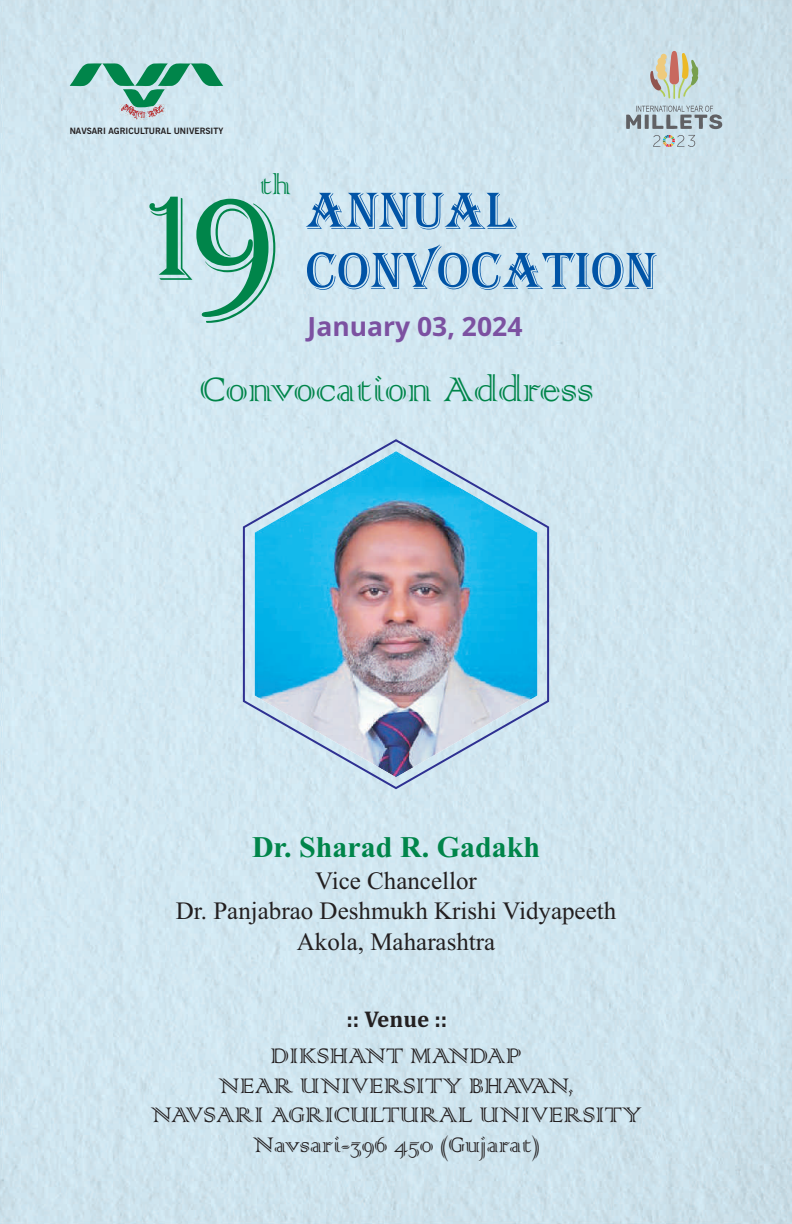
<style>
.page{position:relative;width:792px;height:1224px;background:#fff}
.page>*{position:absolute;margin:0;border:0;box-sizing:border-box;transform-origin:0 0}
.t1{font:126.6px "Algerian";color:#00854a}
.t2{font:54px/60.2px "Algerian";color:#0154a6}
.t3{font:45.2px "Colonna";color:#00854a}
.t4{font:35.2px "Colonna";color:#00854a}
.t5{font:700 30px "Times New Roman";color:#00854a}
.t6{font:28px/29.6px "Colonna";color:#231f20;text-align:center}
.t7{font:700 26.4px "Open Sans";color:#7c51a1}
.t8{font:25px/30.4px "Times New Roman";color:#231f20;text-align:center}
.t9{font:700 23px "Cambria";color:#231f20}
.t10{font:700 8.8px "News Gothic BT";color:#231f20}
.s1{font-size:158.6px}
</style>
<div class="page">
<img style="left:119px;top:108px;width:47px;height:12px">
<svg style="left:70px;top:63px;width:153px;height:45px;background:#87c3b5"></svg>
<svg style="left:650px;top:51px;width:49px;height:48px;background:#c7c4af"></svg>
<svg style="left:626px;top:106px;width:98px;height:42px;background:#b5c4cc"></svg>
<img style="left:241px;top:438px;width:310px;height:353px">
<p class="t10" style="left:70px;top:128px;width:155px">NAVSARI AGRICULTURAL UNIVERSITY</p>
<p class="t4" style="left:259px;top:161px;width:33px">th</p>
<h1 class="t1" style="left:135px;top:167px;width:150px">1<span class="s1">9</span></h1>
<h2 class="t2" style="left:306px;top:181px;width:353px">ANNUAL<br>CONVOCATION</h2>
<p class="t7" style="left:308px;top:316px;width:216px">January 03, 2024</p>
<h3 class="t3" style="left:200px;top:359px;width:396px">Convocation Address</h3>
<p class="t5" style="left:252px;top:837px;width:290px">Dr. Sharad R. Gadakh</p>
<p class="t8" style="left:176px;top:868px;width:442px">Vice Chancellor<br>Dr. Panjabrao Deshmukh Krishi Vidyapeeth<br>Akola, Maharashtra</p>
<p class="t9" style="left:346px;top:1009px;width:102px">:: Venue ::</p>
<p class="t6" style="left:150px;top:1039px;width:493px">DIKSHANT MANDAP<br>NEAR UNIVERSITY BHAVAN,<br>NAVSARI AGRICULTURAL UNIVERSITY<br>Navsari-396 450 (Gujarat)</p>
</div>
